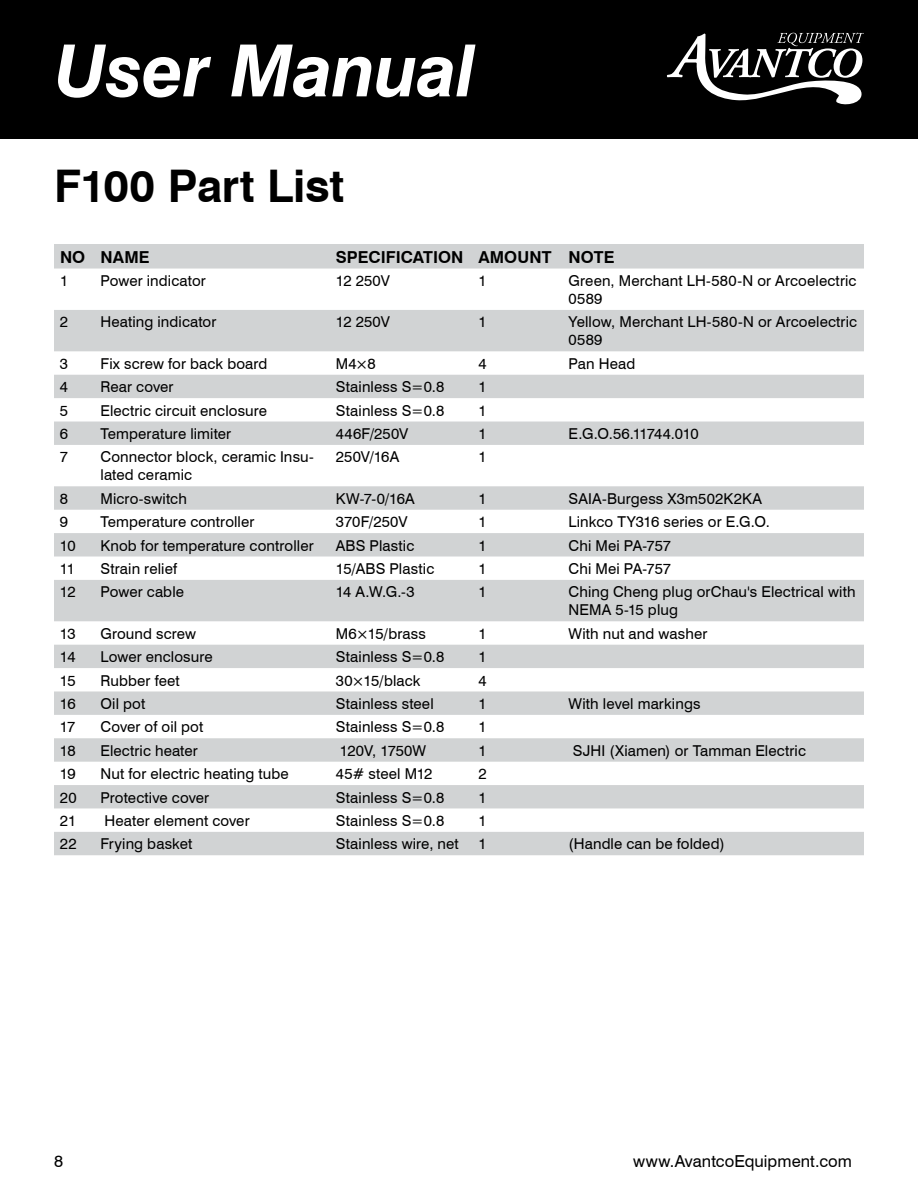
<style>
.page{position:relative;width:918px;height:1188px;background:#fff}
.page>*{position:absolute;margin:0;border:0;box-sizing:border-box;transform-origin:0 0}
.t1{font:italic 700 72px "Swiss 721 BT";letter-spacing:-.01em;color:#fff}
.t2{font:700 45px "Swiss 721 BT";letter-spacing:-.005em;color:#000}
.t3{font:700 16.5px "Swiss 721 BT";letter-spacing:.005em;color:#000}
.t4{font:16.5px "Swiss 721 BT";letter-spacing:.005em;color:#000}
.t5{font:15px/18px "Swiss 721 BT";letter-spacing:.01em;color:#000}
.t6{font:15px "Swiss 721 BT";letter-spacing:-.04em;color:#000}
</style>
<div class="page">
<div style="left:0;top:0;width:918px;height:138px;background:#000"></div>
<svg style="left:667px;top:33px;width:197px;height:72px"></svg>
<svg style="left:54px;top:244px;width:810px;height:611px;fill:#d1d3d4"></svg>
<h1 class="t1" style="left:54px;top:27px;width:423px">User Manual</h1>
<h2 class="t2" style="left:54px;top:159px;width:292px">F100 Part List</h2>
<p class="t3" style="left:60px;top:247px;width:91px">NO NAME</p>
<p class="t3" style="left:336px;top:247px;width:280px">SPECIFICATION AMOUNT NOTE</p>
<p class="t5" style="left:60px;top:271px;width:10px">1</p>
<p class="t5" style="left:100px;top:271px;width:107px">Power indicator</p>
<p class="t5" style="left:336px;top:271px;width:55px">12 250V</p>
<p class="t5" style="left:478px;top:271px;width:10px">1</p>
<p class="t5" style="left:569px;top:271px;width:289px">Green, Merchant LH-580-N or Arcoelectric<br>0589</p>
<p class="t5" style="left:60px;top:313px;width:10px">2</p>
<p class="t5" style="left:100px;top:313px;width:117px">Heating indicator</p>
<p class="t5" style="left:336px;top:313px;width:55px">12 250V</p>
<p class="t5" style="left:478px;top:313px;width:10px">1</p>
<p class="t5" style="left:569px;top:313px;width:290px">Yellow, Merchant LH-580-N or Arcoelectric<br>0589</p>
<p class="t5" style="left:60px;top:354px;width:10px">3</p>
<p class="t5" style="left:100px;top:354px;width:169px">Fix screw for back board</p>
<p class="t5" style="left:336px;top:354px;width:41px">M4×8</p>
<p class="t5" style="left:478px;top:354px;width:10px">4</p>
<p class="t5" style="left:569px;top:354px;width:68px">Pan Head</p>
<p class="t5" style="left:60px;top:378px;width:10px">4</p>
<p class="t5" style="left:100px;top:378px;width:75px">Rear cover</p>
<p class="t5" style="left:336px;top:378px;width:110px">Stainless S=0.8</p>
<p class="t5" style="left:478px;top:378px;width:10px">1</p>
<p class="t5" style="left:60px;top:401px;width:10px">5</p>
<p class="t5" style="left:100px;top:401px;width:168px">Electric circuit enclosure</p>
<p class="t5" style="left:336px;top:401px;width:110px">Stainless S=0.8</p>
<p class="t5" style="left:478px;top:401px;width:10px">1</p>
<p class="t5" style="left:60px;top:424px;width:10px">6</p>
<p class="t5" style="left:100px;top:424px;width:132px">Temperature limiter</p>
<p class="t5" style="left:336px;top:424px;width:74px">446F/250V</p>
<p class="t5" style="left:478px;top:424px;width:10px">1</p>
<p class="t6" style="left:569px;top:424px;width:132px">E.G.O.56.11744.010</p>
<p class="t5" style="left:60px;top:448px;width:10px">7</p>
<p class="t5" style="left:100px;top:448px;width:215px">Connector block, ceramic Insu&shy;lated ceramic</p>
<p class="t5" style="left:336px;top:448px;width:65px">250V/16A</p>
<p class="t5" style="left:478px;top:448px;width:10px">1</p>
<p class="t5" style="left:60px;top:489px;width:10px">8</p>
<p class="t5" style="left:100px;top:489px;width:88px">Micro-switch</p>
<p class="t5" style="left:336px;top:489px;width:80px">KW-7-0/16A</p>
<p class="t5" style="left:478px;top:489px;width:10px">1</p>
<p class="t5" style="left:569px;top:489px;width:195px">SAIA-Burgess X3m502K2KA</p>
<p class="t5" style="left:60px;top:513px;width:10px">9</p>
<p class="t5" style="left:100px;top:513px;width:156px">Temperature controller</p>
<p class="t5" style="left:336px;top:513px;width:73px">370F/250V</p>
<p class="t5" style="left:478px;top:513px;width:10px">1</p>
<p class="t5" style="left:569px;top:513px;width:203px">Linkco TY316 series or E.G.O.</p>
<p class="t5" style="left:60px;top:536px;width:17px">10</p>
<p class="t5" style="left:100px;top:536px;width:215px">Knob for temperature controller</p>
<p class="t5" style="left:336px;top:536px;width:80px">ABS Plastic</p>
<p class="t5" style="left:478px;top:536px;width:10px">1</p>
<p class="t5" style="left:569px;top:536px;width:104px">Chi Mei PA-757</p>
<p class="t5" style="left:60px;top:559px;width:17px">11</p>
<p class="t5" style="left:100px;top:559px;width:78px">Strain relief</p>
<p class="t5" style="left:336px;top:559px;width:100px">15/ABS Plastic</p>
<p class="t5" style="left:478px;top:559px;width:10px">1</p>
<p class="t5" style="left:569px;top:559px;width:104px">Chi Mei PA-757</p>
<p class="t5" style="left:60px;top:583px;width:17px">12</p>
<p class="t5" style="left:100px;top:583px;width:85px">Power cable</p>
<p class="t5" style="left:336px;top:583px;width:80px">14 A.W.G.-3</p>
<p class="t5" style="left:478px;top:583px;width:10px">1</p>
<p class="t5" style="left:569px;top:583px;width:289px">Ching Cheng plug orChau's Electrical with<br>NEMA 5-15 plug</p>
<p class="t5" style="left:60px;top:624px;width:17px">13</p>
<p class="t5" style="left:100px;top:624px;width:97px">Ground screw</p>
<p class="t5" style="left:336px;top:624px;width:92px">M6×15/brass</p>
<p class="t5" style="left:478px;top:624px;width:10px">1</p>
<p class="t5" style="left:569px;top:624px;width:140px">With nut and washer</p>
<p class="t5" style="left:60px;top:648px;width:17px">14</p>
<p class="t5" style="left:100px;top:648px;width:114px">Lower enclosure</p>
<p class="t5" style="left:336px;top:648px;width:110px">Stainless S=0.8</p>
<p class="t5" style="left:478px;top:648px;width:10px">1</p>
<p class="t5" style="left:60px;top:671px;width:17px">15</p>
<p class="t5" style="left:100px;top:671px;width:81px">Rubber feet</p>
<p class="t5" style="left:336px;top:671px;width:86px">30×15/black</p>
<p class="t5" style="left:478px;top:671px;width:10px">4</p>
<p class="t5" style="left:60px;top:694px;width:17px">16</p>
<p class="t5" style="left:100px;top:694px;width:46px">Oil pot</p>
<p class="t5" style="left:336px;top:694px;width:99px">Stainless steel</p>
<p class="t5" style="left:478px;top:694px;width:10px">1</p>
<p class="t5" style="left:569px;top:694px;width:133px">With level markings</p>
<p class="t5" style="left:60px;top:718px;width:17px">17</p>
<p class="t5" style="left:100px;top:718px;width:104px">Cover of oil pot</p>
<p class="t5" style="left:336px;top:718px;width:110px">Stainless S=0.8</p>
<p class="t5" style="left:478px;top:718px;width:10px">1</p>
<p class="t5" style="left:60px;top:741px;width:17px">18</p>
<p class="t5" style="left:100px;top:741px;width:99px">Electric heater</p>
<p class="t5" style="left:340px;top:741px;width:88px">120V, 1750W</p>
<p class="t5" style="left:478px;top:741px;width:10px">1</p>
<p class="t5" style="left:573px;top:741px;width:235px">SJHI (Xiamen) or Tamman Electric</p>
<p class="t5" style="left:60px;top:765px;width:17px">19</p>
<p class="t5" style="left:100px;top:765px;width:190px">Nut for electric heating tube</p>
<p class="t5" style="left:336px;top:765px;width:98px">45# steel M12</p>
<p class="t5" style="left:478px;top:765px;width:10px">2</p>
<p class="t5" style="left:60px;top:788px;width:18px">20</p>
<p class="t5" style="left:100px;top:788px;width:110px">Protective cover</p>
<p class="t5" style="left:336px;top:788px;width:110px">Stainless S=0.8</p>
<p class="t5" style="left:478px;top:788px;width:10px">1</p>
<p class="t5" style="left:60px;top:811px;width:18px">21</p>
<p class="t5" style="left:105px;top:811px;width:147px">Heater element cover</p>
<p class="t5" style="left:336px;top:811px;width:110px">Stainless S=0.8</p>
<p class="t5" style="left:478px;top:811px;width:10px">1</p>
<p class="t5" style="left:60px;top:835px;width:18px">22</p>
<p class="t5" style="left:100px;top:835px;width:93px">Frying basket</p>
<p class="t5" style="left:336px;top:835px;width:124px">Stainless wire, net</p>
<p class="t5" style="left:478px;top:835px;width:10px">1</p>
<p class="t5" style="left:569px;top:835px;width:158px">(Handle can be folded)</p>
<p class="t4" style="left:54px;top:1151px;width:11px">8</p>
<p class="t4" style="left:633px;top:1151px;width:220px">www.AvantcoEquipment.com</p>
</div>
